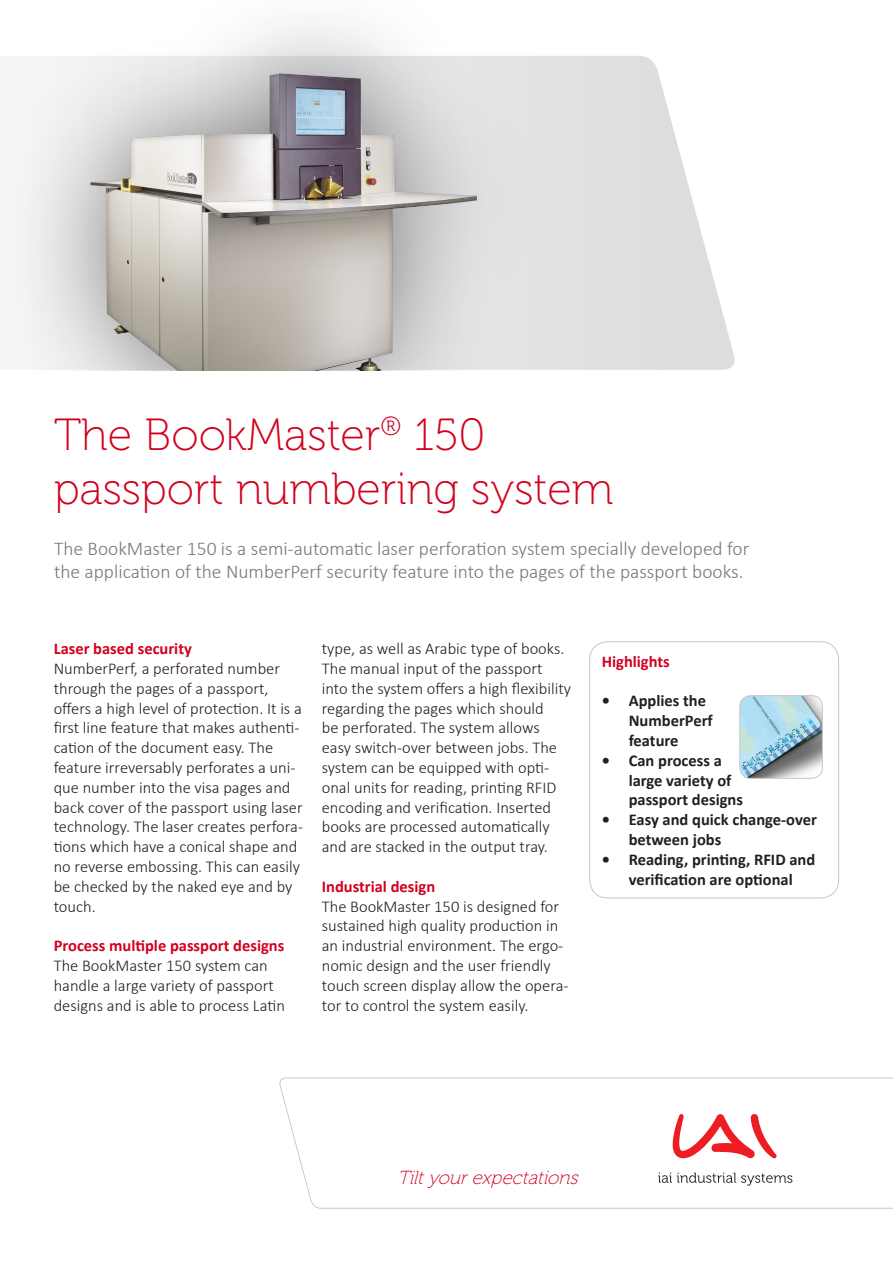
<style>
.page{position:relative;width:893px;height:1263px;background:#fff}
.page>*{position:absolute;margin:0;border:0;box-sizing:border-box;transform-origin:0 0}
.t1{font:45px "Museo 100";color:#d2001e}
.kopjes_pagina_2{font:300 19.5px/23.4px "Calibri";color:#76787b}
.t2{font:italic 18.9px "Museo 100";color:#d2001e}
.kopjes_pagina_2-2{font:300 16.5px/19.8px "Calibri";color:#231f20}
.t3{font:700 16.5px/19.8px "Calibri";color:#231f20}
.kopjes_pagina_2-3{font:700 16.5px "Calibri";color:#d2001e}
</style>
<div class="page">
<svg style="left:557px;top:56px;width:178px;height:314px"></svg>
<svg style="left:279px;top:1077px;width:614px;height:132px"></svg>
<svg style="left:672px;top:1113px;width:106px;height:46px"></svg>
<svg style="left:658px;top:1172px;width:134px;height:14px"></svg>
<div style="left:589px;top:641px;width:250px;height:257px;border:1px solid #c7c8ca;border-radius:18px"></div>
<div style="left:5px;top:0;width:552px;height:504px;background:#231f20;opacity:.54"></div>
<div style="left:89px;top:72px;width:389px;height:342px;background:#231f20;opacity:.34"></div>
<div style="left:0;top:372px;width:771px;height:145px;background:#fff"></div>
<img style="left:741px;top:697px;width:80px;height:80px">
<div style="left:739px;top:695px;width:84px;height:84px;border:1px solid #c7c8ca;border-radius:11px"></div>
<p class="t1" style="left:54px;top:411px;width:433px">The BookMaster<sup>®</sup> 150</p>
<p class="t1" style="left:54px;top:465px;width:561px">passport numbering system</p>
<p class="kopjes_pagina_2" style="left:54px;top:536px;width:697px">The BookMaster 150 is a semi-automatic laser perforation system specially developed for the application of the NumberPerf security feature into the pages of the passport books.</p>
<p class="kopjes_pagina_2-3" style="left:54px;top:638px;width:140px">Laser based security</p>
<p class="kopjes_pagina_2-2" style="left:54px;top:658px;width:250px">NumberPerf, a perforated number through the pages of a passport, offers a high level of protection. It is a first line feature that makes authenti&shy;cation of the document easy. The</p>
<p class="kopjes_pagina_2-2" style="left:54px;top:757px;width:251px">feature irreversably perforates a uni&shy;que number into the visa pages and back cover of the passport using laser technology. The laser creates perfora&shy;tions which have a conical shape and no reverse embossing. This can easily be checked by the naked eye and by touch.</p>
<p class="kopjes_pagina_2-3" style="left:54px;top:935px;width:232px">Process multiple passport designs</p>
<p class="kopjes_pagina_2-2" style="left:54px;top:955px;width:233px">The BookMaster 150 system can handle a large variety of passport designs and is able to process Latin</p>
<p class="kopjes_pagina_2-2" style="left:322px;top:639px;width:251px">type, as well as Arabic type of books.<br>The manual input of the passport into the system offers a high flexibility regarding the pages which should<br>be perforated. The system allows easy switch-over between jobs. The system can be equipped with opti&shy;onal units for reading, printing RFID encoding and verification. Inserted books are processed automatically</p>
<p class="kopjes_pagina_2-2" style="left:322px;top:837px;width:228px">and are stacked in the output tray.</p>
<p class="kopjes_pagina_2-3" style="left:322px;top:876px;width:115px">Industrial design</p>
<p class="kopjes_pagina_2-2" style="left:322px;top:896px;width:248px">The BookMaster 150 is designed for sustained high quality production in an industrial environment. The ergo&shy;nomic design and the user friendly touch screen display allow the opera&shy;tor to control the system easily.</p>
<p class="kopjes_pagina_2-3" style="left:602px;top:651px;width:70px">Highlights</p>
<p class="t3" style="left:629px;top:691px;width:86px;text-indent:-27px">• Applies the<br>NumberPerf feature</p>
<p class="t3" style="left:629px;top:750px;width:116px;text-indent:-27px">• Can process a large variety of passport designs</p>
<p class="t3" style="left:629px;top:810px;width:190px;text-indent:-27px">• Easy and quick change-over between jobs</p>
<p class="t3" style="left:602px;top:849px;width:215px;text-align:center">• Reading, printing, RFID and verification are optional</p>
<p class="t2" style="left:398px;top:1167px;width:187px">Tiltyourexpectations</p>
</div>
